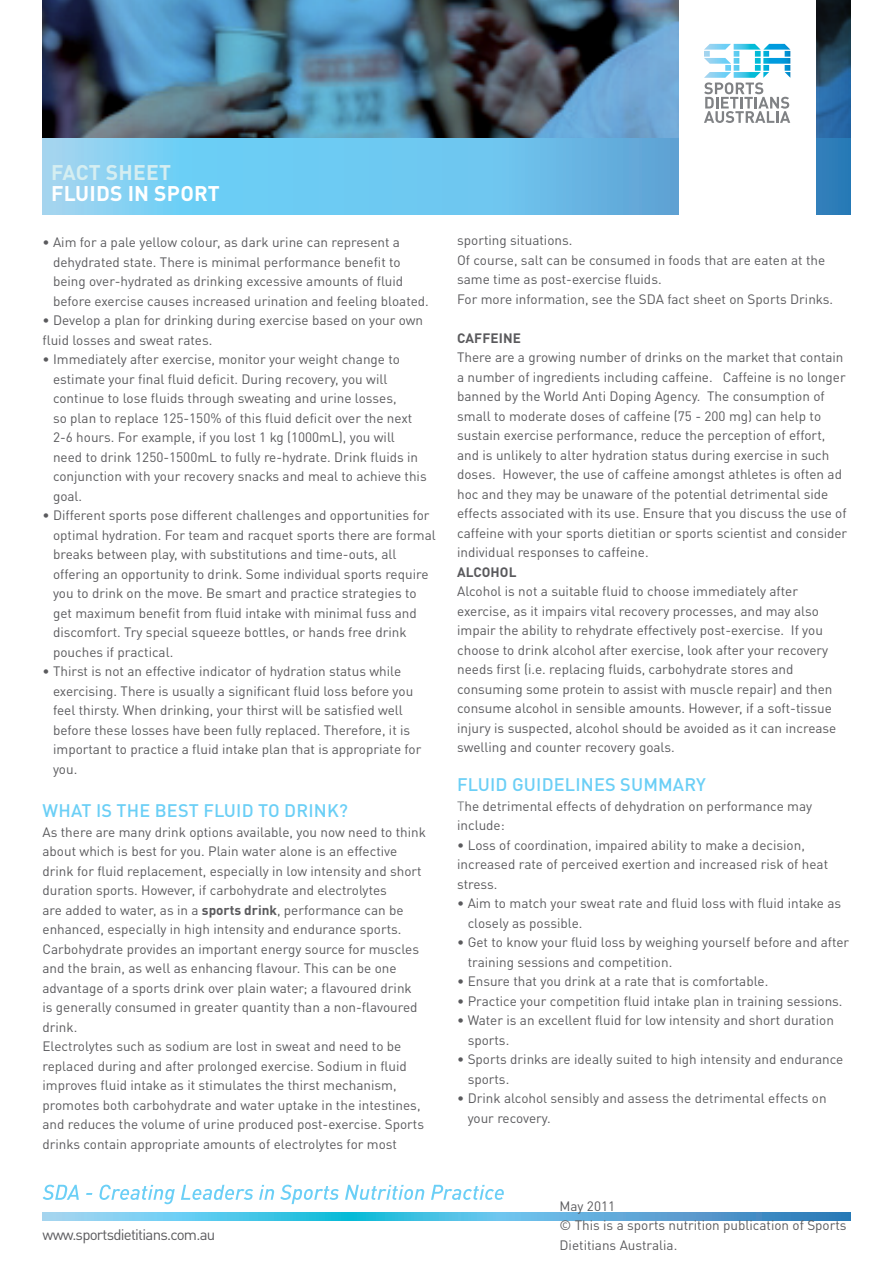
<style>
.page{position:relative;width:893px;height:1263px;background:#fff}
.page>*{position:absolute;margin:0;border:0;box-sizing:border-box;transform-origin:0 0}
.t1{font:700 21px "DIN Pro";color:#fff}
.t2{font:700 21px "DIN Pro";letter-spacing:.005em;color:#d5eef1}
.t3{font:500 18px "DIN Pro";letter-spacing:.01em;color:#6bcff6}
.t4{font:15px "DIN Pro";letter-spacing:-.05em;color:#5a5a5d}
.t5{font:13.5px/19.5px "DIN Pro";color:#5a5a5d}
.t6{font:700 13.5px "DIN Pro";letter-spacing:.01em;color:#5a5a5d}
.s1{font-weight:700}
.s2{color:#808285}
</style>
<div class="page">
<img style="left:43px;top:0;width:807px;height:139px">
<svg style="left:43px;top:1213px;width:807px;height:8px;background:#54b5de"></svg>
<svg style="left:43px;top:1185px;width:461px;height:19px"></svg>
<svg style="left:43px;top:139px;width:807px;height:76px;background:#6ec1ea"></svg>
<div style="left:679px;top:0;width:137px;height:225px;background:#fff"></div>
<svg style="left:704px;top:44px;width:86px;height:79px"></svg>
<h1 class="t2" style="left:51px;top:155px;width:121px">FACT SHEET</h1>
<h1 class="t1" style="left:51px;top:176px;width:170px">FLUIDS IN SPORT</h1>
<p class="t5" style="left:53px;top:231px;width:377px;text-indent:-11px">• Aim for a pale yellow colour, as dark urine can represent a dehydrated state. There is minimal performance benefit to being over-hydrated as drinking excessive amounts of fluid before exercise causes increased urination and feeling bloated.</p>
<p class="t5" style="left:43px;top:309px;width:382px">• Develop a plan for drinking during exercise based on your own fluid losses and sweat rates.</p>
<p class="t5" style="left:53px;top:348px;width:375px;text-indent:-11px">• Immediately after exercise, monitor your weight change to estimate your final fluid deficit. During recovery, you will continue to lose fluids through sweating and urine losses,<br>so plan to replace 125-150% of this fluid deficit over the next 2-6 hours. For example, if you lost 1 kg (1000mL), you will need to drink 1250-1500mL to fully re-hydrate. Drink fluids in conjunction with your recovery snacks and meal to achieve this goal.</p>
<p class="t5" style="left:53px;top:504px;width:384px;text-indent:-11px">• Different sports pose different challenges and opportunities for optimal hydration. For team and racquet sports there are formal breaks between play, with substitutions and time-outs, all offering an opportunity to drink. Some individual sports require you to drink on the move. Be smart and practice strategies to get maximum benefit from fluid intake with minimal fuss and discomfort. Try special squeeze bottles, or hands free drink pouches if practical.</p>
<p class="t5" style="left:53px;top:660px;width:370px;text-indent:-11px">• Thirst is not an effective indicator of hydration status while exercising. There is usually a significant fluid loss before you feel thirsty. When drinking, your thirst will be satisfied well before these losses have been fully replaced. Therefore, it is important to practice a fluid intake plan that is appropriate for you.</p>
<h2 class="t3" style="left:43px;top:796px;width:307px">WHAT IS THE BEST FLUID TO D RINK?</h2>
<p class="t5" style="left:43px;top:821px;width:385px">As there are many drink options available, you now need to think about which is best for you. Plain water alone is an effective drink for fluid replacement, especially in low intensity and short duration sports. However, if carbohydrate and electrolytes<br>are added to water, as in a <span class="s1">SPORTS DRINK</span>, performance can be enhanced, especially in high intensity and endurance sports.<br>Carbohydrate provides an important energy source for muscles and the brain, as well as enhancing flavour. This can be one advantage of a sports drink over plain water; a flavoured drink<br>is generally consumed in greater quantity than a non-flavoured drink.<br>Electrolytes such as sodium are lost in sweat and need to be replaced during and after prolonged exercise. Sodium in fluid improves fluid intake as it stimulates the thirst mechanism, promotes both carbohydrate and water uptake in the intestines, and reduces the volume of urine produced post-exercise. Sports drinks contain appropriate amounts of electrolytes for most</p>
<p class="t4" style="left:43px;top:1223px;width:174px">www.sportsdietitians.com.au</p>
<p class="t5" style="left:457px;top:229px;width:377px">sporting situations.<br>Of course, salt can be consumed in foods that are eaten at the same time as post-exercise fluids.<br>For more information, see the SDA fact sheet on Sports Drinks.</p>
<p class="t6" style="left:457px;top:326px;width:65px">CAFFEINE</p>
<p class="t5" style="left:457px;top:346px;width:392px">There are a growing number of drinks on the market that contain a number of ingredients including caffeine. Caffeine is no longer banned by the World Anti Doping Agency. The consumption of small to moderate doses of caffeine (75 - 200 mg) can help to sustain exercise performance, reduce the perception of effort, and is unlikely to alter hydration status during exercise in such doses. However, the use of caffeine amongst athletes is often ad hoc and they may be unaware of the potential detrimental side effects associated with its use. Ensure that you discuss the use of caffeine with your sports dietitian or sports scientist and consider individual responses to caffeine.</p>
<p class="t6" style="left:457px;top:560px;width:61px">ALCOHOL</p>
<p class="t5" style="left:457px;top:580px;width:381px">Alcohol is not a suitable fluid to choose immediately after exercise, as it impairs vital recovery processes, and may also impair the ability to rehydrate effectively post-exercise. If you choose to drink alcohol after exercise, look after your recovery needs first (i.e. replacing fluids, carbohydrate stores and consuming some protein to assist with muscle repair) and then consume alcohol in sensible amounts. However, if a soft-tissue injury is suspected, alcohol should be avoided as it can increase swelling and counter recovery goals.</p>
<h2 class="t3" style="left:457px;top:770px;width:250px">FLUID GUIDELINES SUMMARY</h2>
<p class="t5" style="left:457px;top:795px;width:356px"><span class="s2">T</span>he detrimental effects of dehydration on performance may include:</p>
<p class="t5" style="left:457px;top:834px;width:373px">• Loss of coordination, impaired ability to make a decision, increased rate of perceived exertion and increased risk of heat stress.</p>
<p class="t5" style="left:468px;top:892px;width:375px;text-indent:-11px">• Aim to match your sweat rate and fluid loss with fluid intake as closely as possible.</p>
<p class="t5" style="left:468px;top:931px;width:383px;text-indent:-11px">• Get to know your fluid loss by weighing yourself before and after training sessions and competition.</p>
<p class="t5" style="left:457px;top:970px;width:313px">• Ensure that you drink at a rate that is comfortable.</p>
<p class="t5" style="left:457px;top:990px;width:387px">• Practice your competition fluid intake plan in training sessions.</p>
<p class="t5" style="left:468px;top:1009px;width:368px;text-indent:-11px">• Water is an excellent fluid for low intensity and short duration sports.</p>
<p class="t5" style="left:468px;top:1048px;width:377px;text-indent:-11px">• Sports drinks are ideally suited to high intensity and endurance sports.</p>
<p class="t5" style="left:468px;top:1087px;width:360px;text-indent:-11px">• Drink alcohol sensibly and assess the detrimental effects on your recovery.</p>
<p class="t5" style="left:559px;top:1195px;width:289px">May 2011<br>© This is a sports nutrition publication of Sports<br>Dietitians Australia.</p>
</div>
